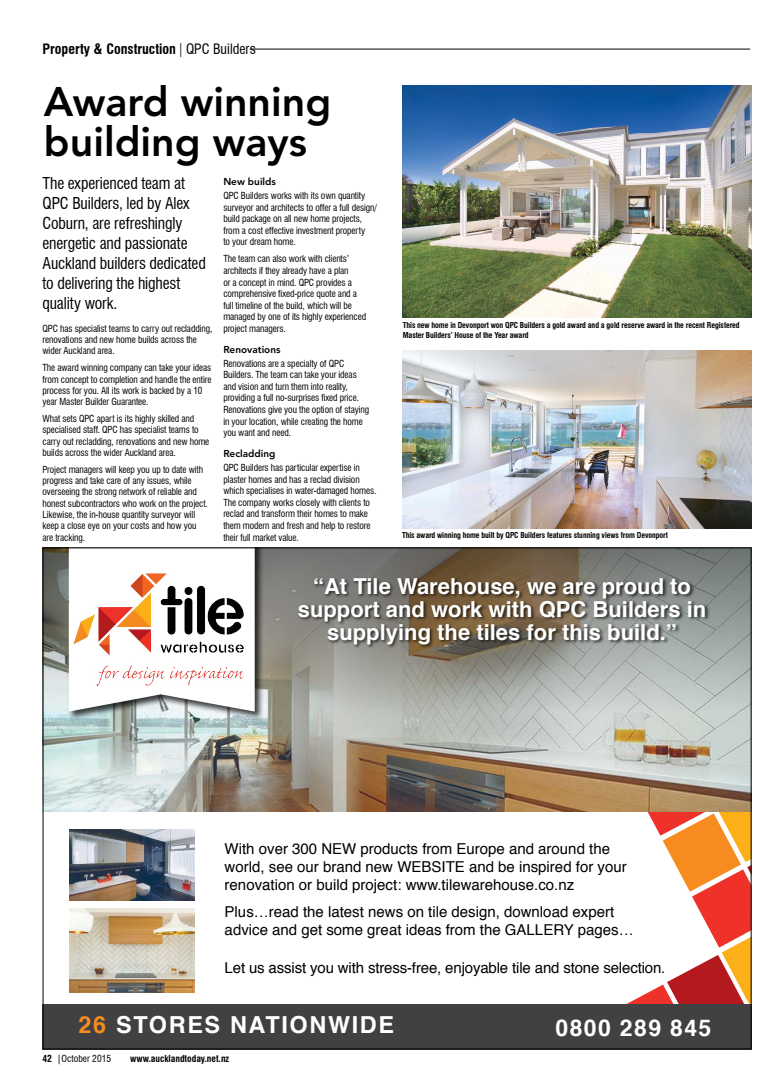
<style>
.page{position:relative;width:780px;height:1092px;background:#fff}
.page>*{position:absolute;margin:0;border:0;box-sizing:border-box;transform-origin:0 0}
.t1{font:800 41px/40px "Avenir";color:#000}
.t2{font:700 23.4px "Helvetica";letter-spacing:.07em;color:#fff}
.t3{font:700 23px "Helvetica";letter-spacing:.06em;color:#fff}
.t4{font:700 22px/23px "Helvetica";color:#fff;text-align:center}
.t5{font:condensed 16px/20.1px "Swiss 721 BT";letter-spacing:-.01em;color:#000}
.t6{font:15px/18px "Helvetica";color:#000}
.t7{font:700 condensed 14px "Swiss 721 BT";color:#000}
.t8{font:800 10px "Avenir";color:#000}
.t9{font:condensed 9.5px/11.5px "Swiss 721 BT";letter-spacing:-.01em;color:#000}
.t10{font:700 condensed 9.5px "Swiss 721 BT";color:#000}
.t11{font:700 condensed 8px/10px "Swiss 721 BT";letter-spacing:-.01em;color:#000}
.s1{font-family:"Dax Condensed";font-weight:300;font-stretch:normal}
.s2{font-weight:400}
.s3{color:#f68b1f}
.s4{font-weight:700}
</style>
<div class="page">
<hr style="left:249px;top:49px;width:501px;height:1px;background:#000">
<img style="left:69px;top:829px;width:126px;height:71px">
<img style="left:45px;top:736px;width:704px;height:75px">
<svg style="left:45px;top:549px;width:704px;height:187px;background:#9ea19a"></svg>
<div style="left:67px;top:547px;width:197px;height:173px;background:#000;opacity:.75"></div>
<svg style="left:69px;top:549px;width:186px;height:162px"></svg>
<img style="left:66px;top:565px;width:186px;height:128px">
<svg style="left:612px;top:757px;width:137px;height:246px"></svg>
<div style="left:43px;top:1003px;width:708px;height:46px;background:#414042"></div>
<img style="left:69px;top:908px;width:126px;height:84px">
<div style="left:298px;top:577px;width:412px;height:72px;background:#000;opacity:.7"></div>
<img style="left:403px;top:86px;width:348px;height:232px">
<img style="left:403px;top:350px;width:348px;height:178px">
<h3 class="t7" style="left:43px;top:40px;width:215px">Property &amp; Construction <span class="s1">|</span> <span class="s2">QPC Builders</span></h3>
<h1 class="t1" style="left:44px;top:82px;width:289px">Award winning building ways</h1>
<h3 class="t5" style="left:43px;top:173px;width:165px">The experienced team at<br>QPC Builders, led by Alex<br>Coburn, are refreshingly energetic and passionate<br>Auckland builders dedicated to delivering the highest quality work.</h3>
<p class="t9" style="left:43px;top:323px;width:171px">QPC has specialist teams to carry out recladding, renovations and new home builds across the wider Auckland area.</p>
<p class="t9" style="left:43px;top:362px;width:170px">The award winning company can take your ideas from concept to completion and handle the entire process for you. All its work is backed by a 10 year Master Builder Guarantee.</p>
<p class="t9" style="left:43px;top:413px;width:168px">What sets QPC apart is its highly skilled and specialised staff. QPC has specialist teams to carry out recladding, renovations and new home builds across the wider Auckland area.</p>
<p class="t9" style="left:43px;top:463px;width:167px">Project managers will keep you up to date with progress and take care of any issues, while overseeing the strong network of reliable and honest subcontractors who work on the project.<br>Likewise, the in-house quantity surveyor will keep a close eye on your costs and how you are tracking.</p>
<p class="t8" style="left:223px;top:175px;width:54px">New builds</p>
<p class="t9" style="left:223px;top:190px;width:155px">QPC Builders works with its own quantity surveyor and architects to offer a full design/ build package on all new home projects, from a cost effective investment property<br>to your dream home.</p>
<p class="t9" style="left:223px;top:253px;width:144px">The team can also work with clients’ architects if they already have a plan<br>or a concept in mind. QPC provides a comprehensive fixed-price quote and a full timeline of the build, which will be managed by one of its highly experienced project managers.</p>
<p class="t8" style="left:223px;top:343px;width:59px">Renovations</p>
<p class="t9" style="left:223px;top:357px;width:147px">Renovations are a specialty of QPC Builders. The team can take your ideas and vision and turn them into reality, providing a full no-surprises fixed price.<br>Renovations give you the option of staying in your location, while creating the home you want and need.</p>
<p class="t8" style="left:223px;top:447px;width:54px">Recladding</p>
<p class="t9" style="left:223px;top:462px;width:155px">QPC Builders has particular expertise in plaster homes and has a reclad division which specialises in water-damaged homes.<br>The company works closely with clients to reclad and transform their homes to make them modern and fresh and help to restore their full market value.</p>
<p class="t11" style="left:403px;top:320px;width:338px">This new home in Devonport won QPC Builders a gold award and a gold reserve award in the recent Registered<br>Master Builders’ House of the Year award</p>
<p class="t11" style="left:402px;top:530px;width:267px">This award winning home built by QPC Builders features stunning views from Devonport</p>
<h3 class="t4" style="left:298px;top:575px;width:410px">“At Tile Warehouse, we are proud to support and work with QPC Builders in supplying the tiles for this build.”</h3>
<h3 class="t6" style="left:225px;top:840px;width:403px">With over 300 NEW products from Europe and around the world, see our brand new WEBSITE and be inspired for your renovation or build project: www.tilewarehouse.co.nz</h3>
<h3 class="t6" style="left:225px;top:903px;width:410px">Plus…read the latest news on tile design, download expert advice and get some great ideas from the GALLERY pages…</h3>
<h3 class="t6" style="left:225px;top:959px;width:442px">Let us assist you with stress-free, enjoyable tile and stone selection.</h3>
<h2 class="t2" style="left:79px;top:1005px;width:317px"><span class="s3">26</span> STORES NATIONWIDE</h2>
<p class="t9" style="left:43px;top:1052px;width:70px"><span class="s4">42</span> |October 2015</p>
<p class="t10" style="left:130px;top:1052px;width:100px">www.aucklandtoday.net.nz</p>
<h3 class="t3" style="left:555px;top:1009px;width:157px">0800 289 845</h3>
</div>
